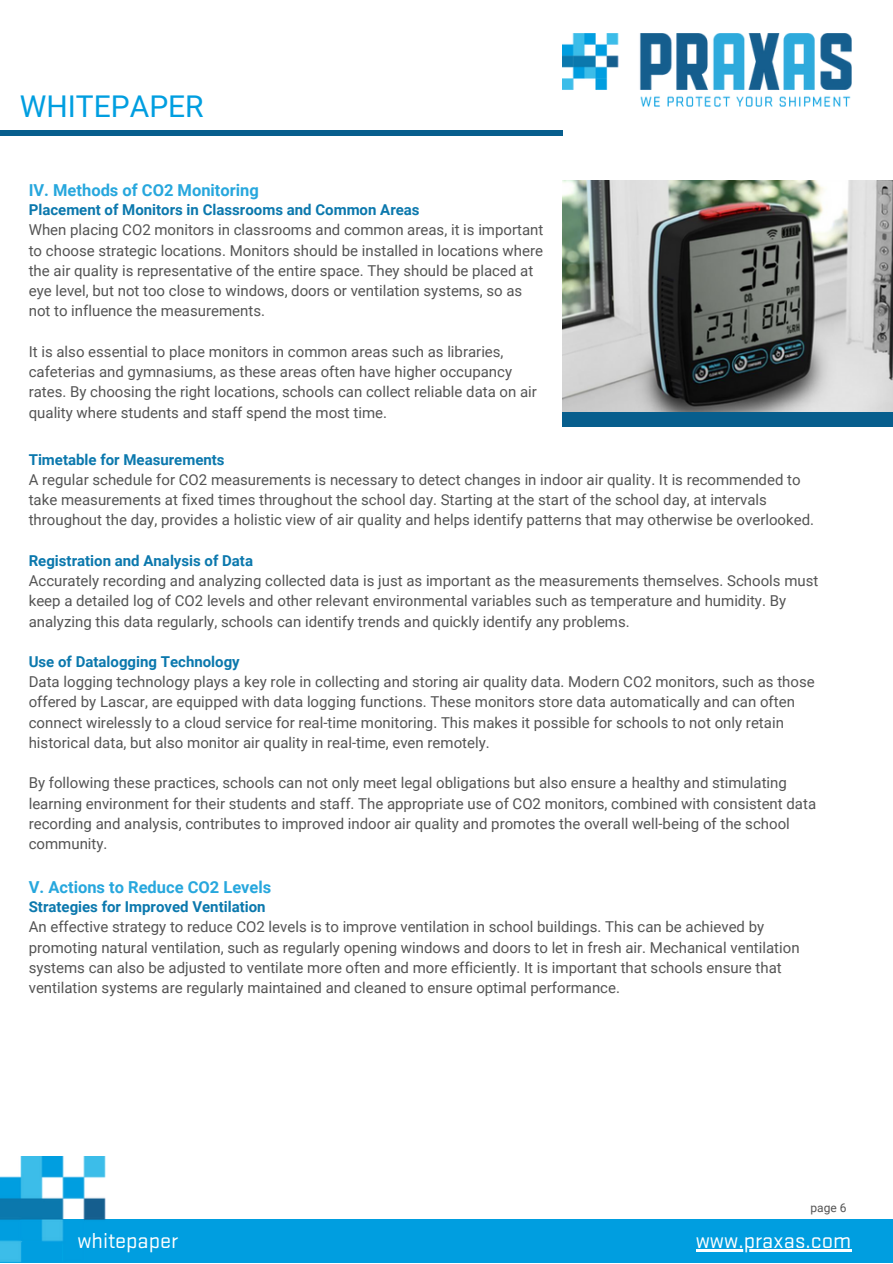
<style>
.page{position:relative;width:893px;height:1264px;background:#fff}
.page>*{position:absolute;margin:0;border:0;box-sizing:border-box;transform-origin:0 0}
.t1{font:30px "Roboto";color:#009ee0}
.t2{font:22.5px "Stratum 2";color:#fff}
.t3{font:700 16.5px "Roboto";color:#27a7dd}
.t4{font:15px/20.2px "Roboto";color:#545454}
.t5{font:700 15px "Roboto";color:#0b78ad}
.t6{font:12px "Roboto";color:#545454}
</style>
<div class="page">
<img style="left:562px;top:33px;width:289px;height:74px">
<div style="left:0;top:1219px;width:892px;height:43px;background:#009ee0"></div>
<img style="left:0;top:1156px;width:106px;height:106px">
<div style="left:0;top:130px;width:562px;height:6px;background:#075e8d"></div>
<hr style="left:695px;top:1249px;width:156px;height:2px;background:#fff">
<img style="left:562px;top:181px;width:330px;height:231px">
<div style="left:562px;top:412px;width:330px;height:14px;background:#075e8d"></div>
<p class="t1" style="left:20px;top:90px;width:185px">WHITEPAPER</p>
<p class="t3" style="left:29px;top:181px;width:232px">IV. Methods of CO2 Monitoring</p>
<p class="t5" style="left:29px;top:201px;width:392px">Placement of Monitors in Classrooms and Common Areas</p>
<p class="t4" style="left:29px;top:220px;width:516px">When placing CO2 monitors in classrooms and common areas, it is important to choose strategic locations. Monitors should be installed in locations where the air quality is representative of the entire space. They should be placed at eye level, but not too close to windows, doors or ventilation systems, so as not to influence the measurements.</p>
<p class="t4" style="left:29px;top:341px;width:509px">It is also essential to place monitors in common areas such as libraries, cafeterias and gymnasiums, as these areas often have higher occupancy rates. By choosing the right locations, schools can collect reliable data on air quality where students and staff spend the most time.</p>
<p class="t5" style="left:29px;top:450px;width:197px">Timetable for Measurements</p>
<p class="t4" style="left:29px;top:469px;width:786px">A regular schedule for CO2 measurements is necessary to detect changes in indoor air quality. It is recommended to take measurements at fixed times throughout the school day. Starting at the start of the school day, at intervals throughout the day, provides a holistic view of air quality and helps identify patterns that may otherwise be overlooked.</p>
<p class="t5" style="left:29px;top:552px;width:226px">Registration and Analysis of Data</p>
<p class="t4" style="left:29px;top:570px;width:791px">Accurately recording and analyzing collected data is just as important as the measurements themselves. Schools must keep a detailed log of CO2 levels and other relevant environmental variables such as temperature and humidity. By analyzing this data regularly, schools can identify trends and quickly identify any problems.</p>
<p class="t5" style="left:29px;top:653px;width:212px">Use of Datalogging Technology</p>
<p class="t4" style="left:29px;top:672px;width:787px">Data logging technology plays a key role in collecting and storing air quality data. Modern CO2 monitors, such as those offered by Lascar, are equipped with data logging functions. These monitors store data automatically and can often connect wirelessly to a cloud service for real-time monitoring. This makes it possible for schools to not only retain historical data, but also monitor air quality in real-time, even remotely.</p>
<p class="t4" style="left:29px;top:773px;width:788px">By following these practices, schools can not only meet legal obligations but also ensure a healthy and stimulating learning environment for their students and staff. The appropriate use of CO2 monitors, combined with consistent data recording and analysis, contributes to improved indoor air quality and promotes the overall well-being of the school community.</p>
<p class="t3" style="left:29px;top:877px;width:244px">V. Actions to Reduce CO2 Levels</p>
<p class="t5" style="left:29px;top:898px;width:238px">Strategies for Improved Ventilation</p>
<p class="t4" style="left:29px;top:917px;width:772px">An effective strategy to reduce CO2 levels is to improve ventilation in school buildings. This can be achieved by promoting natural ventilation, such as regularly opening windows and doors to let in fresh air. Mechanical ventilation systems can also be adjusted to ventilate more often and more efficiently. It is important that schools ensure that ventilation systems are regularly maintained and cleaned to ensure optimal performance.</p>
<p class="t6" style="left:810px;top:1200px;width:37px">page 6</p>
<p class="t2" style="left:77px;top:1227px;width:102px">whitepaper</p>
<p class="t2" style="left:695px;top:1227px;width:157px">www.praxas.com</p>
</div>
